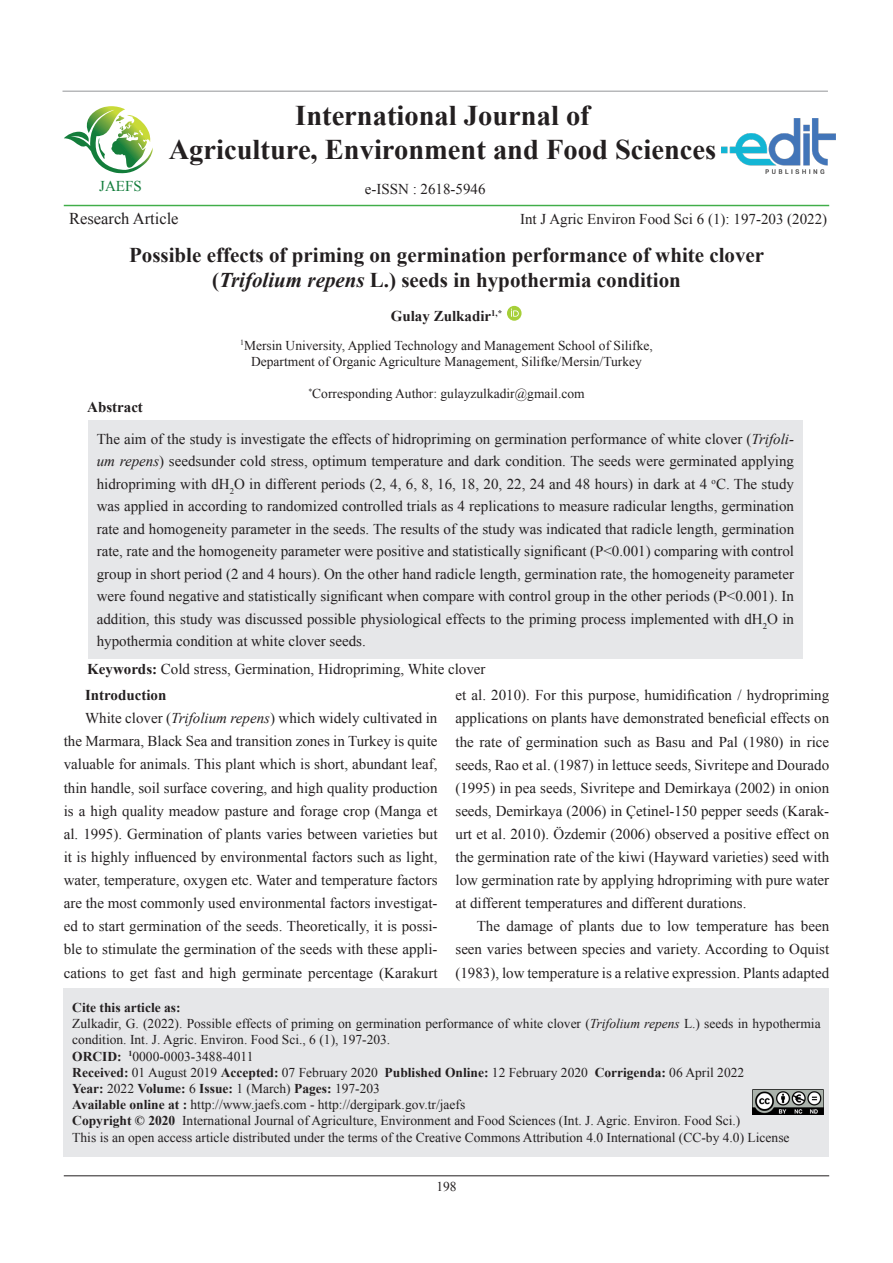
<style>
.page{position:relative;width:893px;height:1263px;background:#fff}
.page>*{position:absolute;margin:0;border:0;box-sizing:border-box;transform-origin:0 0}
.t1{font:700 28.5px "Times New Roman";color:#231f20}
.t2{font:700 21px "Times New Roman";color:#231f20}
.t3{font:16.5px "Times New Roman";color:#231f20}
.t4{font:15px/23.1px "Times New Roman";color:#231f20;text-align:justify}
.No_Spacing{font:700 15px "Times New Roman";color:#231f20}
.t5{font:15px "Times New Roman";color:#137d3c}
.t6{font:13.5px/16.2px "Times New Roman";color:#231f20}
.t7{font:700 13.5px "Times New Roman";color:#231f20}
.s1{font-style:italic}
.s2{font-weight:700}
.s3{font-weight:400}
</style>
<div class="page">
<hr style="left:64px;top:1175px;width:765px;height:1px;background:#231f20">
<div style="left:88px;top:420px;width:715px;height:239px;background:#e6e7e9"></div>
<hr style="left:64px;top:205px;width:765px;height:1px;background:#40ae49">
<hr style="left:63px;top:91px;width:765px;height:1px;background:#939598">
<svg style="left:64px;top:106px;width:89px;height:68px"></svg>
<svg style="left:507px;top:306px;width:15px;height:15px"></svg>
<svg style="left:511px;top:309px;width:8px;height:8px"></svg>
<div style="left:64px;top:988px;width:765px;height:169px;background:#e6e7e9"></div>
<img style="left:752px;top:1090px;width:72px;height:24px">
<img style="left:722px;top:118px;width:113px;height:55px">
<p class="t5" style="left:99px;top:175px;width:44px">JAEFS</p>
<p class="t1" style="left:295px;top:96px;width:296px">International Journal of</p>
<p class="t1" style="left:169px;top:130px;width:549px">Agriculture, Environment and Food Sciences</p>
<p class="t4" style="left:365px;top:177px;width:122px">e-ISSN : 2618-5946</p>
<p class="t3" style="left:69px;top:208px;width:111px">Research Article</p>
<p class="t4" style="left:520px;top:207px;width:309px">Int J Agric Environ Food Sci 6 (1): 197-203 (2022)</p>
<p class="t2" style="left:129px;top:240px;width:637px">Possible effects of priming on germination performance of white clover</p>
<p class="t2" style="left:212px;top:266px;width:470px">(<span class="s1">Trifolium repens</span> L.) seeds in hypothermia condition</p>
<p class="No_Spacing" style="left:391px;top:306px;width:113px">Gulay Zulkadir<sup>1,*</sup></p>
<p class="t6" style="left:240px;top:337px;width:414px"><sup>1</sup>Mersin University, Applied Technology and Management School of Silifke,</p>
<p class="t6" style="left:251px;top:353px;width:392px">Department of Organic Agriculture Management, Silifke/Mersin/Turkey</p>
<p class="t6" style="left:308px;top:385px;width:278px"><sup>*</sup>Corresponding Author: gulayzulkadir@gmail.com</p>
<p class="t4" style="left:97px;top:427px;width:699px;line-height:22.5px">The aim of the study is investigate the effects of hidropriming on germination performance of white clover (<span class="s1">Trifoli&shy;um repens</span>) seedsunder cold stress, optimum temperature and dark condition. The seeds were germinated applying hidropriming with dH<sub>2</sub>O in different periods (2, 4, 6, 8, 16, 18, 20, 22, 24 and 48 hours) in dark at 4 <sup>o</sup>C. The study was applied in according to randomized controlled trials as 4 replications to measure radicular lengths, germination rate and homogeneity parameter in the seeds. The results of the study was indicated that radicle length, germination rate, rate and the homogeneity parameter were positive and statistically significant (P&lt;0.001) comparing with control group in short period (2 and 4 hours). On the other hand radicle length, germination rate, the homogeneity parameter were found negative and statistically significant when compare with control group in the other periods (P&lt;0.001). In addition, this study was discussed possible physiological effects to the priming process implemented with dH<sub>2</sub>O in hypothermia condition at white clover seeds.</p>
<p class="t4" style="left:87px;top:657px;width:400px"><span class="s2">Keywords:</span> Cold stress, Germination, Hidropriming, White clover</p>
<p class="No_Spacing" style="left:87px;top:397px;width:57px">Abstract</p>
<p class="No_Spacing" style="left:85px;top:685px;width:83px">Introduction</p>
<p class="t4" style="left:64px;top:706px;width:375px;text-indent:21px">White clover (<span class="s1">Trifolium repens</span>) which widely cultivated in the Marmara, Black Sea and transition zones in Turkey is quite valuable for animals. This plant which is short, abundant leaf, thin handle, soil surface covering, and high quality production is a high quality meadow pasture and forage crop (Manga et al. 1995). Germination of plants varies between varieties but it is highly influenced by environmental factors such as light, water, temperature, oxygen etc. Water and temperature factors are the most commonly used environmental factors investigat&shy;ed to start germination of the seeds. Theoretically, it is possi&shy;ble to stimulate the germination of the seeds with these appli&shy;cations to get fast and high germinate percentage (Karakurt</p>
<p class="t4" style="left:455px;top:683px;width:375px">et al. 2010). For this purpose, humidification / hydropriming applications on plants have demonstrated beneficial effects on the rate of germination such as Basu and Pal (1980) in rice seeds, Rao et al. (1987) in lettuce seeds, Sivritepe and Dourado (1995) in pea seeds, Sivritepe and Demirkaya (2002) in onion seeds, Demirkaya (2006) in Çetinel-150 pepper seeds (Karak&shy;urt et al. 2010). Özdemir (2006) observed a positive effect on the germination rate of the kiwi (Hayward varieties) seed with low germination rate by applying hdropriming with pure water at different temperatures and different durations.</p>
<p class="t4" style="left:455px;top:914px;width:375px;text-indent:21px">The damage of plants due to low temperature has been seen varies between species and variety. According to Oquist (1983), low temperature is a relative expression. Plants adapted</p>
<p class="t7" style="left:72px;top:998px;width:110px">Cite this article as:</p>
<p class="t6" style="left:72px;top:1015px;width:750px">Zulkadir, G. (2022). Possible effects of priming on germination performance of white clover (<span class="s1">Trifolium repens</span> L.) seeds in hypothermia condition. Int. J. Agric. Environ. Food Sci., 6 (1), 197-203.</p>
<p class="t6" style="left:72px;top:1048px;width:183px"><span class="s2">ORCID:</span> <sup>1</sup>0000-0003-3488-4011</p>
<p class="t6" style="left:72px;top:1064px;width:673px"><span class="s2">Received:</span> 01 August 2019 <span class="s2">Accepted:</span> 07 February 2020 <span class="s2">Published Online:</span> 12 February 2020 <span class="s2">Corrigenda:</span> 06 April 2022</p>
<p class="t7" style="left:72px;top:1079px;width:309px">Year: <span class="s3">2022</span> Volume: <span class="s3">6</span> Issue: <span class="s3">1 (March)</span> Pages: <span class="s3">197-203</span></p>
<p class="t6" style="left:72px;top:1096px;width:394px"><span class="s2">Available online at :</span> http://www.jaefs.com - http://dergipark.gov.tr/jaefs</p>
<p class="t6" style="left:72px;top:1112px;width:670px"><span class="s2">Copyright © 2020</span> International Journal of Agriculture, Environment and Food Sciences (Int. J. Agric. Environ. Food Sci.)</p>
<p class="t6" style="left:72px;top:1129px;width:719px">This is an open access article distributed under the terms of the Creative Commons Attribution 4.0 International (CC-by 4.0) License</p>
<p class="t6" style="left:436px;top:1178px;width:22px">198</p>
</div>
